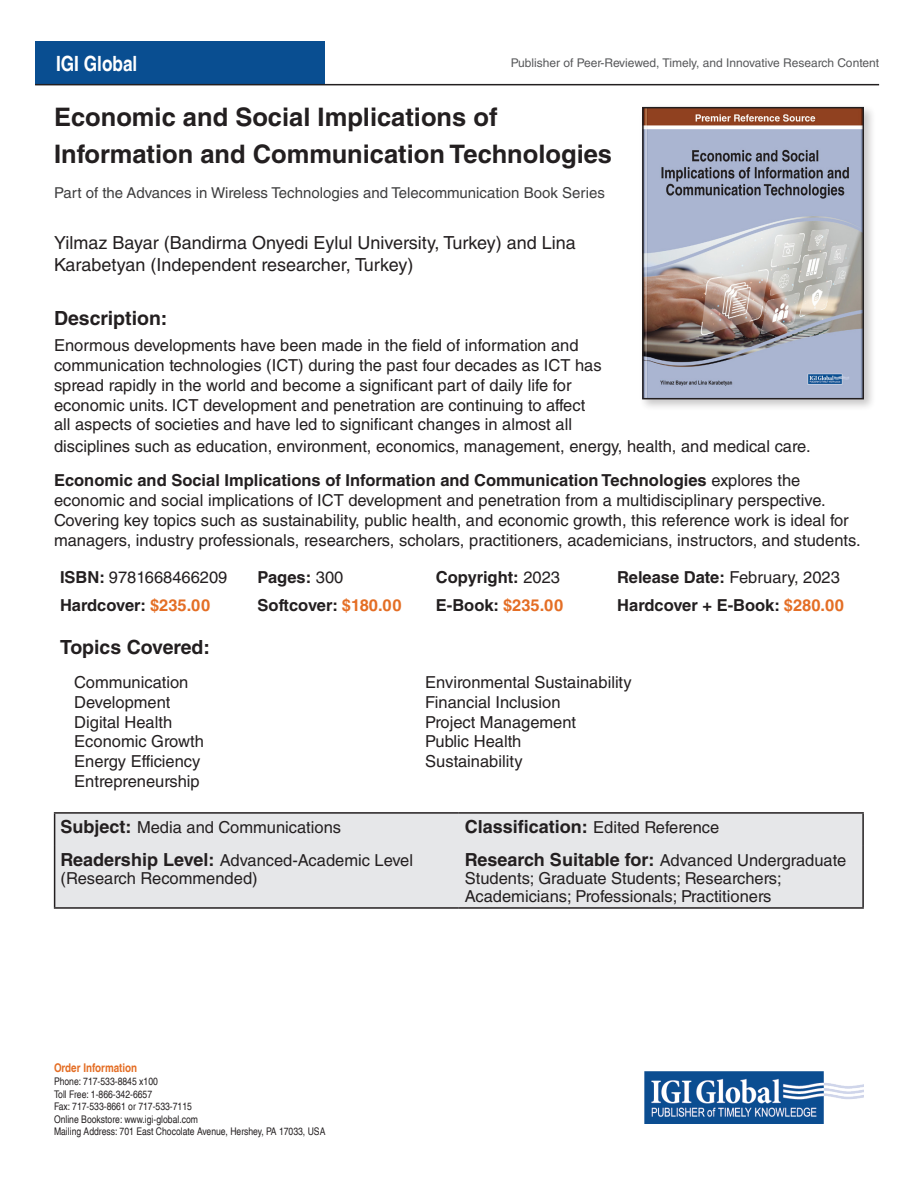
<style>
.page{position:relative;width:918px;height:1188px;background:#fff}
.page>*{position:absolute;margin:0;border:0;box-sizing:border-box;transform-origin:0 0}
.t1{font:700 25.5px/37.5px "Helvetica LT Std";color:#231f20}
.t2{font:700 condensed 21px "Helvetica LT";color:#fff}
.Description_2{font:700 19.5px "Helvetica LT Std";color:#231f20}
.Description_1{font:700 19.5px "Helvetica LT Std";color:#231f20}
.ISBN{font:18px/22.5px "Helvetica LT Std";color:#231f20}
.Description_2-2{font:700 18px "Helvetica LT Std";color:#231f20}
.Description_2-3{font:16.5px/19.8px "Helvetica LT Std";color:#231f20}
.Description_1-2{font:16.5px/19.8px "Helvetica LT Std";color:#231f20}
.Description_2-4{font:700 16.5px "Helvetica LT Std";color:#231f20}
.Description_1-3{font:700 16.5px "Helvetica LT Std";color:#231f20}
.ISBN-2{font:15px "Helvetica LT Std";color:#3e3e3f}
.t3{font:12px "Helvetica LT Std";color:#57585a}
.t4{font:700 condensed 12px "Helvetica LT";color:#e46e25}
.t5{font:condensed 10.5px/12.6px "Helvetica LT";color:#231f20}
.s1{font-weight:700}
.s2{font-weight:400}
.s3{color:#e46e25}
.s4{font-weight:700;font-size:18px}
.s5{font-weight:400;font-size:16.5px}
</style>
<div class="page">
<div style="left:35px;top:41px;width:290px;height:44px;background:#094e91"></div>
<img style="left:645px;top:1071px;width:219px;height:52px">
<hr style="left:35px;top:84px;width:844px;height:1px;background:#231f20">
<div style="left:639px;top:104px;width:237px;height:308px;background:#231f20;opacity:.25"></div>
<img style="left:645px;top:110px;width:216px;height:286px">
<div style="left:642px;top:107px;width:222px;height:292px;border:2px solid #231f20"></div>
<div style="left:55px;top:814px;width:807px;height:93px;background:#e6e7e9"></div>
<hr style="left:54px;top:812px;width:405px;height:2px;background:#231f20">
<hr style="left:54px;top:814px;width:1px;height:32px;background:#231f20">
<hr style="left:459px;top:812px;width:405px;height:2px;background:#231f20">
<hr style="left:862px;top:814px;width:2px;height:32px;background:#231f20">
<hr style="left:54px;top:846px;width:1px;height:61px;background:#231f20">
<hr style="left:862px;top:846px;width:2px;height:61px;background:#231f20">
<hr style="left:54px;top:907px;width:405px;height:2px;background:#231f20">
<hr style="left:459px;top:907px;width:405px;height:2px;background:#231f20">
<p class="t2" style="left:56px;top:50px;width:83px">IGI Global</p>
<p class="t3" style="left:511px;top:56px;width:370px">Publisher of Peer-Reviewed, Timely, and Innovative Research Content</p>
<p class="t1" style="left:54px;top:98px;width:560px">Economic and Social Implications of<br>Information and Communication Technologies</p>
<p class="ISBN-2" style="left:54px;top:184px;width:552px">Part of the Advances in Wireless Technologies and Telecommunication Book Series</p>
<p class="ISBN" style="left:54px;top:231px;width:523px">Yilmaz Bayar (Bandirma Onyedi Eylul University, Turkey) and Lina<br>Karabetyan (Independent researcher, Turkey)</p>
<p class="Description_1" style="left:54px;top:306px;width:115px">Description:</p>
<p class="Description_1-2" style="left:54px;top:336px;width:549px">Enormous developments have been made in the field of information and communication technologies (ICT) during the past four decades as ICT has spread rapidly in the world and become a significant part of daily life for economic units. ICT development and penetration are continuing to affect all aspects of societies and have led to significant changes in almost all</p>
<p class="Description_1-2" style="left:54px;top:436px;width:758px">disciplines such as education, environment, economics, management, energy, health, and medical care.</p>
<p class="Description_2-3" style="left:54px;top:470px;width:808px"><span class="s1">Economic and Social Implications of Information and Communication Technologies</span> explores the economic and social implications of ICT development and penetration from a multidisciplinary perspective.<br>Covering key topics such as sustainability, public health, and economic growth, this reference work is ideal for managers, industry professionals, researchers, scholars, practitioners, academicians, instructors, and students.</p>
<p class="Description_2-3" style="left:60px;top:567px;width:169px"><span class="s1">ISBN:</span> 9781668466209</p>
<p class="Description_1-3" style="left:258px;top:567px;width:87px">Pages: <span class="s2">300</span></p>
<p class="Description_1-3" style="left:436px;top:567px;width:126px">Copyright: <span class="s2">2023</span></p>
<p class="Description_1-2" style="left:617px;top:567px;width:224px"><span class="s1">Release Date:</span> February, 2023</p>
<p class="Description_2-4" style="left:60px;top:595px;width:152px">Hardcover: <span class="s3">$235.00</span></p>
<p class="Description_2-4" style="left:258px;top:595px;width:145px">Softcover: <span class="s3">$180.00</span></p>
<p class="Description_2-4" style="left:436px;top:595px;width:129px">E-Book: <span class="s3">$235.00</span></p>
<p class="Description_2-4" style="left:617px;top:595px;width:228px">Hardcover + E-Book: <span class="s3">$280.00</span></p>
<p class="Description_2" style="left:60px;top:635px;width:152px">Topics Covered:</p>
<p class="Description_2-3" style="left:74px;top:672px;width:116px">Communication</p>
<p class="Description_2-3" style="left:74px;top:692px;width:98px">Development</p>
<p class="Description_2-3" style="left:74px;top:712px;width:99px">Digital Health</p>
<p class="Description_2-3" style="left:74px;top:732px;width:131px">Economic Growth</p>
<p class="Description_2-3" style="left:74px;top:751px;width:128px">Energy Efficiency</p>
<p class="Description_2-3" style="left:74px;top:771px;width:127px">Entrepreneurship</p>
<p class="Description_2-3" style="left:425px;top:672px;width:208px">Environmental Sustainability</p>
<p class="Description_2-3" style="left:425px;top:692px;width:137px">Financial Inclusion</p>
<p class="Description_2-3" style="left:425px;top:712px;width:152px">Project Management</p>
<p class="Description_2-3" style="left:425px;top:732px;width:98px">Public Health</p>
<p class="Description_2-3" style="left:425px;top:751px;width:99px">Sustainability</p>
<p class="Description_2-3" style="left:61px;top:817px;width:282px"><span class="s4">Subject:</span> Media and Communications</p>
<p class="Description_2-2" style="left:465px;top:816px;width:256px">Classification: <span class="s5">Edited Reference</span></p>
<p class="Description_2-3" style="left:61px;top:851px;width:354px;line-height:18px"><span class="s4">Readership Level:</span> Advanced-Academic Level (Research Recommended)</p>
<p class="Description_2-3" style="left:465px;top:851px;width:383px;line-height:18px"><span class="s4">Research Suitable for:</span> Advanced Undergraduate<br>Students; Graduate Students; Researchers;<br>Academicians; Professionals; Practitioners</p>
<p class="t4" style="left:54px;top:1061px;width:85px">Order Information</p>
<p class="t5" style="left:54px;top:1075px;width:273px">Phone: 717-533-8845 x100<br>Toll Free: 1-866-342-6657<br>Fax: 717-533-8661 or 717-533-7115<br>Online Bookstore: www.igi-global.com<br>Mailing Address: 701 East Chocolate Avenue, Hershey, PA 17033, USA</p>
</div>
